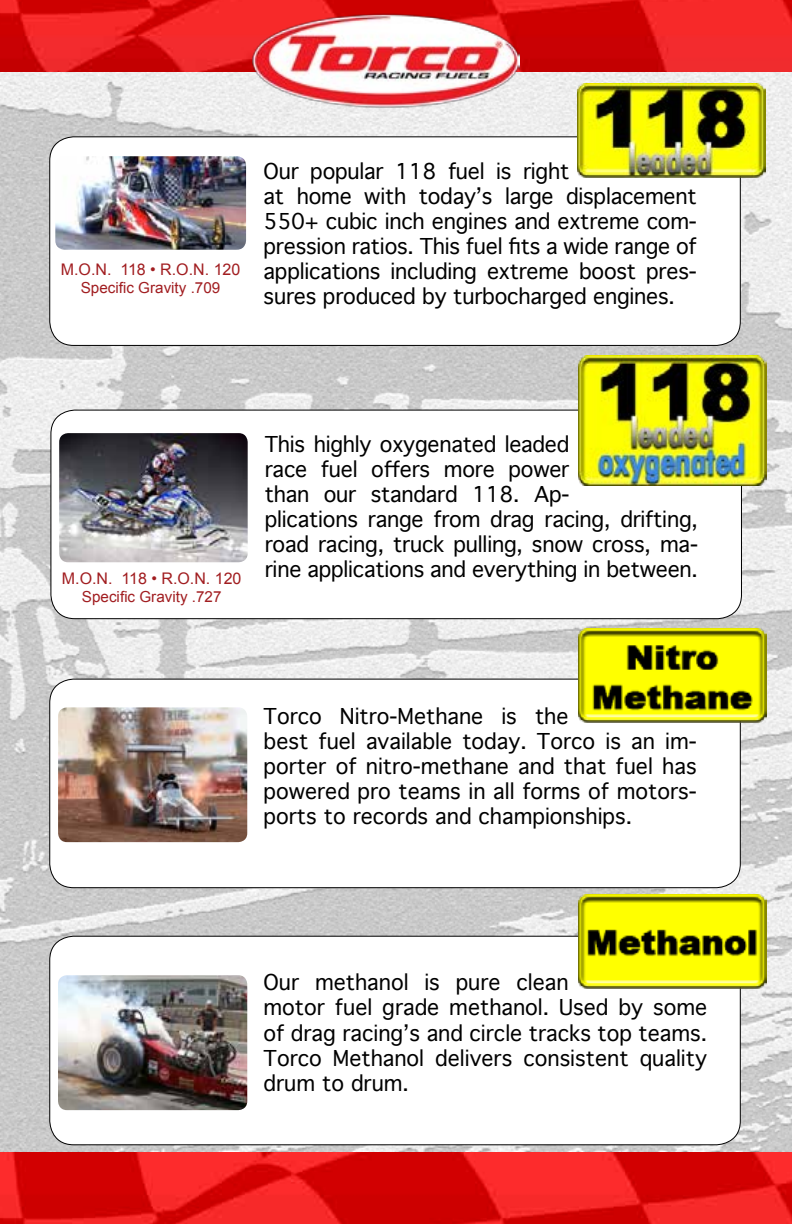
<style>
.page{position:relative;width:792px;height:1224px;background:#fff}
.page>*{position:absolute;margin:0;border:0;box-sizing:border-box;transform-origin:0 0}
.t1{font:21px/25.2px "Geneva";letter-spacing:-.01em;color:#000}
.t2{font:16px "Arial";color:#a11d20}
.t3{font:15.2px "Arial";color:#a11d20}
</style>
<div class="page">
<img style="left:0;top:0;width:792px;height:1224px">
<div style="left:50px;top:679px;width:690px;height:209px;background:#fff;border-radius:24px"></div>
<div style="left:50px;top:679px;width:691px;height:209px;border:1px solid #000;border-radius:24px"></div>
<div style="left:50px;top:936px;width:690px;height:209px;background:#fff;border-radius:24px"></div>
<div style="left:50px;top:936px;width:691px;height:209px;border:1px solid #000;border-radius:24px"></div>
<div style="left:50px;top:137px;width:690px;height:208px;background:#fff;border-radius:24px"></div>
<div style="left:50px;top:137px;width:691px;height:209px;border:1px solid #000;border-radius:24px"></div>
<img style="left:252px;top:13px;width:268px;height:96px">
<img style="left:55px;top:156px;width:191px;height:94px">
<img style="left:578px;top:895px;width:188px;height:94px">
<img style="left:578px;top:629px;width:188px;height:94px">
<img style="left:58px;top:707px;width:189px;height:135px">
<img style="left:58px;top:975px;width:189px;height:135px">
<div style="left:51px;top:410px;width:690px;height:209px;background:#fff;border-radius:24px"></div>
<div style="left:51px;top:410px;width:691px;height:209px;border:1px solid #000;border-radius:24px"></div>
<img style="left:578px;top:356px;width:189px;height:129px">
<img style="left:59px;top:433px;width:189px;height:129px">
<img style="left:577px;top:84px;width:189px;height:94px">
<p class="t2" style="left:61px;top:259px;width:181px">M.O.N. 118 • R.O.N. 120</p>
<p class="t3" style="left:81px;top:278px;width:141px">Specific Gravity .709</p>
<p class="t1" style="left:264px;top:158px;width:435px">Our popular 118 fuel is right<br>at home with today’s large displacement 550+ cubic inch engines and extreme com&shy;pression ratios. This fuel fits a wide range of applications including extreme boost pres&shy;sures produced by turbocharged engines.</p>
<p class="t2" style="left:62px;top:568px;width:181px">M.O.N. 118 • R.O.N. 120</p>
<p class="t3" style="left:82px;top:587px;width:141px">Specific Gravity .727</p>
<p class="t1" style="left:265px;top:431px;width:435px">This highly oxygenated leaded<br>race fuel offers more power<br>than our standard 118. Ap-<br>plications range from drag racing, drifting, road racing, truck pulling, snow cross, ma&shy;rine applications and everything in between.</p>
<p class="t1" style="left:264px;top:703px;width:435px">Torco Nitro-Methane is the<br>best fuel available today. Torco is an im&shy;porter of nitro-methane and that fuel has powered pro teams in all forms of motors&shy;ports to records and championships.</p>
<p class="t1" style="left:264px;top:970px;width:445px">Our methanol is pure clean<br>motor fuel grade methanol. Used by some of drag racing’s and circle tracks top teams.<br>Torco Methanol delivers consistent quality drum to drum.</p>
</div>
